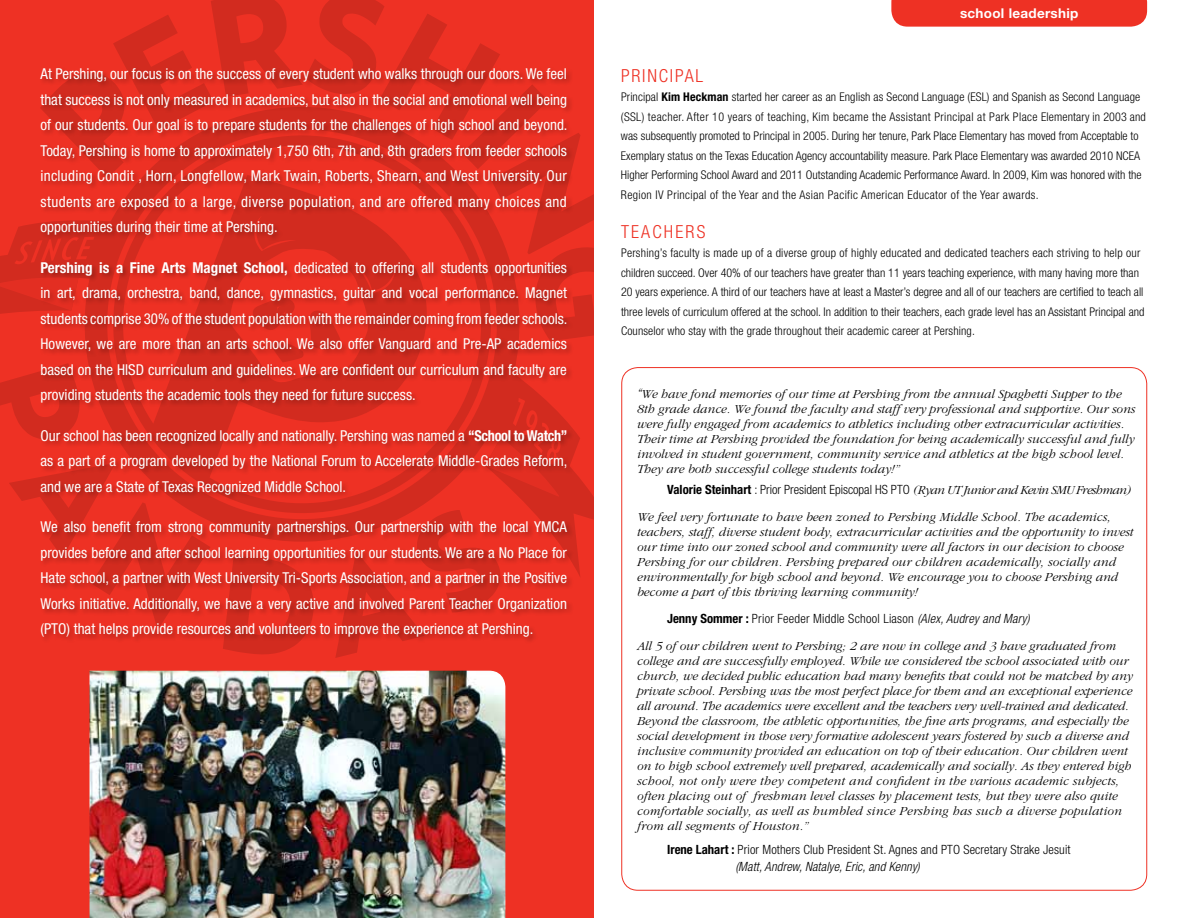
<style>
.page{position:relative;width:1188px;height:918px;background:#fff}
.page>*{position:absolute;margin:0;border:0;box-sizing:border-box;transform-origin:0 0}
.t1{font:300 condensed 18px "Helvetica Neue";letter-spacing:.1em;color:#ee3124}
.t2{font:300 condensed 18px "Helvetica Neue";letter-spacing:.12em;color:#ee3124}
.t3{font:condensed 15px/25.5px "Helvetica Neue";color:#fff;text-align:justify}
.t4{font:700 13.5px "Helvetica Neue";letter-spacing:.02em;color:#fff}
.t5{font:italic 300 12.75px/15px "Garamond";color:#000}
.t6{font:300 condensed 12.75px/16.5px "Helvetica Neue";letter-spacing:.01em;color:#000}
.t7{font:300 condensed 12px/19.5px "Helvetica Neue";color:#000}
.s1{font-weight:700}
.s2{font-family:"Garamond Cond"}
.s3{font-family:"Helvetica Neue";font-weight:700;font-style:normal;font-stretch:condensed}
.s4{font-family:"Helvetica Neue";font-style:normal;font-stretch:condensed}
.s5{font-style:italic}
</style>
<div class="page">
<div style="left:0;top:0;width:594px;height:918px;background:#ee3124"></div>
<svg style="left:0;top:0;width:594px;height:658px"></svg>
<div style="left:39px;top:67px;width:535px;height:577px;background:#000;opacity:.3"></div>
<div style="left:891px;top:0;width:256px;height:27px;background:#ee3124"></div>
<img style="left:90px;top:671px;width:415px;height:247px">
<p class="t3" style="left:40px;top:61px;width:529px">At Pershing, our focus is on the success of every student who walks through our doors. We feel that success is not only measured in academics, but also in the social and emotional well being of our students. Our goal is to prepare students for the challenges of high school and beyond.<br>Today, Pershing is home to approximately 1,750 6th, 7th and, 8th graders from feeder schools including Condit , Horn, Longfellow, Mark Twain, Roberts, Shearn, and West University. Our students are exposed to a large, diverse population, and are offered many choices and opportunities during their time at Pershing.</p>
<p class="t3" style="left:40px;top:255px;width:529px"><span class="s1">Pershing is a Fine Arts Magnet School,</span> dedicated to offering all students opportunities in art, drama, orchestra, band, dance, gymnastics, guitar and vocal performance. Magnet students comprise 30% of the student population with the remainder coming from feeder schools.<br>However, we are more than an arts school. We also offer Vanguard and Pre-AP academics based on the HISD curriculum and guidelines. We are confident our curriculum and faculty are providing students the academic tools they need for future success.</p>
<p class="t3" style="left:40px;top:423px;width:529px">Our school has been recognized locally and nationally. Pershing was named a <span class="s1">“School to Watch” </span>as a part of a program developed by the National Forum to Accelerate Middle-Grades Reform, and we are a State of Texas Recognized Middle School.</p>
<p class="t3" style="left:40px;top:514px;width:528px">We also benefit from strong community partnerships. Our partnership with the local YMCA provides before and after school learning opportunities for our students. We are a No Place for Hate school, a partner with West University Tri-Sports Association, and a partner in the Positive Works initiative. Additionally, we have a very active and involved Parent Teacher Organization (PTO) that helps provide resources and volunteers to improve the experience at Pershing.</p>
<p class="t4" style="left:960px;top:5px;width:120px">school leadership</p>
<h1 class="t1" style="left:621px;top:65px;width:84px">PRINCIPAL</h1>
<p class="t7" style="left:621px;top:87px;width:526px">Principal <span class="s1">Kim Heckman</span> started her career as an English as Second Language (ESL) and Spanish as Second Language (SSL) teacher. After 10 years of teaching, Kim became the Assistant Principal at Park Place Elementary in 2003 and was subsequently promoted to Principal in 2005. During her tenure, Park Place Elementary has moved from Acceptable to Exemplary status on the Texas Education Agency accountability measure. Park Place Elementary was awarded 2010 NCEA Higher Performing School Award and 2011 Outstanding Academic Performance Award. In 2009, Kim was honored with the Region IV Principal of the Year and the Asian Pacific American Educator of the Year awards.</p>
<h1 class="t2" style="left:621px;top:221px;width:86px">TEACHERS</h1>
<p class="t7" style="left:621px;top:243px;width:525px">Pershing’s faculty is made up of a diverse group of highly educated and dedicated teachers each striving to help our children succeed. Over 40% of our teachers have greater than 11 years teaching experience, with many having more than 20 years experience. A third of our teachers have at least a Master’s degree and all of our teachers are certified to teach all three levels of curriculum offered at the school. In addition to their teachers, each grade level has an Assistant Principal and Counselor who stay with the grade throughout their academic career at Pershing.</p>
<p class="t5" style="left:637px;top:387px;width:500px"><span class="s2">“</span>We have fond memories of our time at Pershing from the annual Spaghetti Supper to the 8th grade dance. We found the faculty and staff very professional and supportive. Our sons were fully engaged from academics to athletics including other extracurricular activities.<br>Their time at Pershing provided the foundation for being academically successful and fully involved in student government, community service and athletics at the high school level.<br>They are both successful college students today!”</p>
<p class="t5" style="left:637px;top:477px;width:495px;line-height:27px;text-indent:31px"><span class="s3">Valorie Steinhart</span> <span class="s4">: Prior President Episcopal HS PTO</span> (Ryan UT Junior and Kevin SMU Freshman)<br>We feel very fortunate to have been zoned to Pershing Middle School. The academics,</p>
<p class="t5" style="left:637px;top:525px;width:498px">teachers, staff, diverse student body, extracurricular activities and the opportunity to invest our time into our zoned school and community were all factors in our decision to choose Pershing for our children. Pershing prepared our children academically, socially and environmentally for high school and beyond. We encourage you to choose Pershing and become a part of this thriving learning community!</p>
<p class="t6" style="left:667px;top:611px;width:364px"><span class="s1">Jenny Sommer :</span> Prior Feeder Middle School Liason <span class="s5">(Alex, Audrey and Mary)</span></p>
<p class="t5" style="left:637px;top:639px;width:497px">All 5 of our children went to Pershing; 2 are now in college and 3 have graduated from college and are successfully employed. While we considered the school associated with our church, we decided public education had many benefits that could not be matched by any private school. Pershing was the most perfect place for them and an exceptional experience all around. The academics were excellent and the teachers very well-trained and dedicated.<br>Beyond the classroom, the athletic opportunities, the fine arts programs, and especially the social development in those very formative adolescent years fostered by such a diverse and inclusive community provided an education on top of their education. Our children went on to high school extremely well prepared, academically and socially. As they entered high school, not only were they competent and confident in the various academic subjects, often placing out of freshman level classes by placement tests, but they were also quite comfortable socially, as well as humbled since Pershing has such a diverse population from all segments of Houston.”</p>
<p class="t6" style="left:735px;top:841px;width:337px;text-indent:-68px"><span class="s1">Irene Lahart :</span> Prior Mothers Club President St. Agnes and PTO Secretary Strake Jesuit <span class="s5">(Matt, Andrew, Natalye, Eric, and Kenny)</span></p>
</div>
